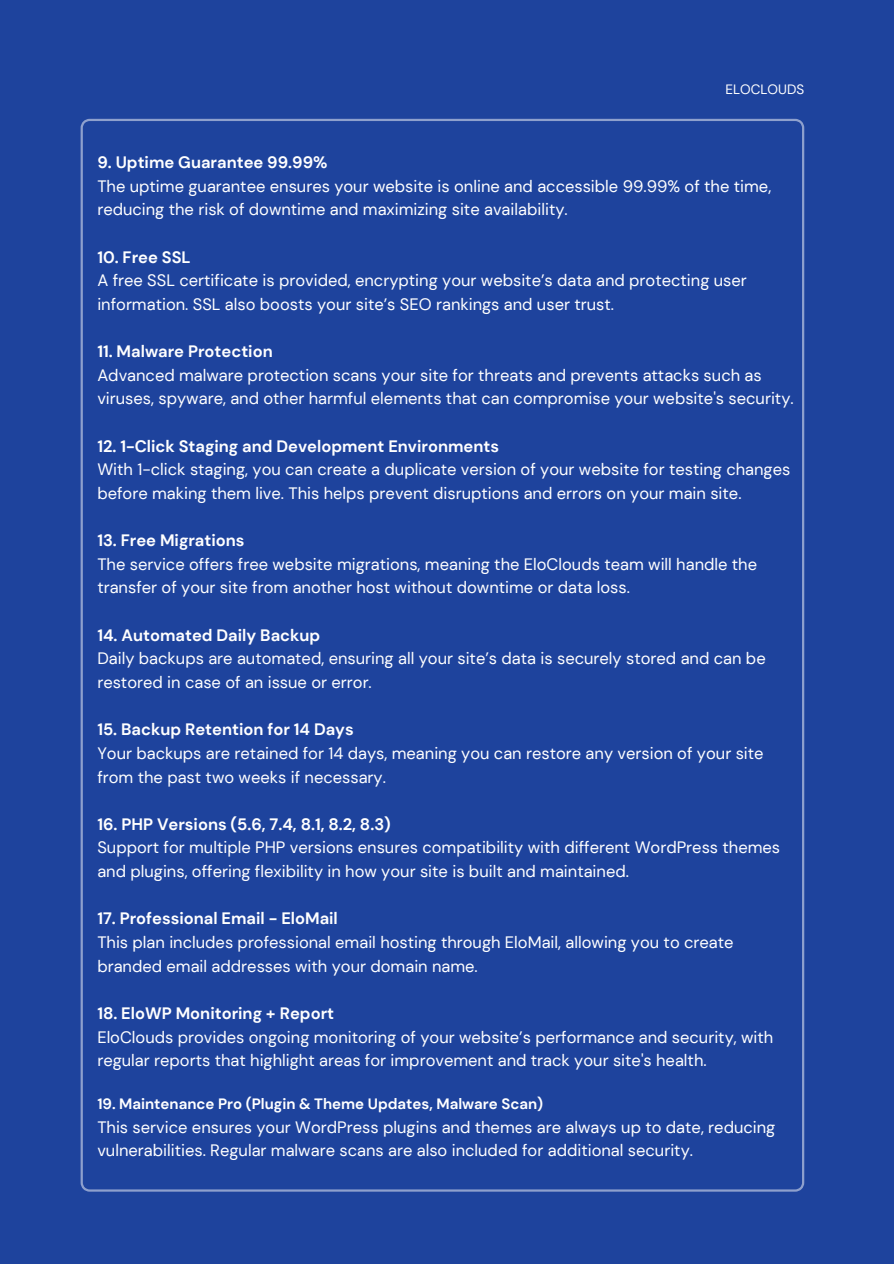
<style>
.page{position:relative;width:894px;height:1264px;background:#fff}
.page>*{position:absolute;margin:0;border:0;box-sizing:border-box;transform-origin:0 0}
.t1{font:16.5px/23.7px "DM Sans";color:#fff}
.t2{font:700 16.5px "DM Sans";color:#fff}
.t3{font:700 15px "DM Sans";color:#fff}
.t4{font:13.5px "DM Sans";color:#fff}
</style>
<div class="page">
<div style="left:0;top:0;width:893px;height:1263px;background:#1e439d"></div>
<div style="left:81px;top:119px;width:723px;height:1072px;background:#1e439d"></div>
<p class="t4" style="left:725px;top:81px;width:80px">ELOCLOUDS</p>
<p class="t2" style="left:97px;top:152px;width:231px">9. Uptime Guarantee 99.99%</p>
<p class="t1" style="left:97px;top:174px;width:675px">The uptime guarantee ensures your website is online and accessible 99.99% of the time, reducing the risk of downtime and maximizing site availability.</p>
<p class="t2" style="left:97px;top:246px;width:95px">10. Free SSL</p>
<p class="t1" style="left:97px;top:268px;width:651px">A free SSL certificate is provided, encrypting your website’s data and protecting user information. SSL also boosts your site’s SEO rankings and user trust.</p>
<p class="t2" style="left:97px;top:341px;width:177px">11. Malware Protection</p>
<p class="t1" style="left:97px;top:363px;width:697px">Advanced malware protection scans your site for threats and prevents attacks such as viruses, spyware, and other harmful elements that can compromise your website's security.</p>
<p class="t2" style="left:97px;top:435px;width:403px">12. 1-Click Staging and Development Environments</p>
<p class="t1" style="left:97px;top:457px;width:694px">With 1-click staging, you can create a duplicate version of your website for testing changes before making them live. This helps prevent disruptions and errors on your main site.</p>
<p class="t2" style="left:97px;top:530px;width:149px">13. Free Migrations</p>
<p class="t1" style="left:97px;top:552px;width:661px">The service offers free website migrations, meaning the EloClouds team will handle the transfer of your site from another host without downtime or data loss.</p>
<p class="t2" style="left:97px;top:624px;width:224px">14. Automated Daily Backup</p>
<p class="t1" style="left:97px;top:646px;width:669px">Daily backups are automated, ensuring all your site’s data is securely stored and can be restored in case of an issue or error.</p>
<p class="t2" style="left:97px;top:719px;width:258px">15. Backup Retention for 14 Days</p>
<p class="t1" style="left:97px;top:741px;width:667px">Your backups are retained for 14 days, meaning you can restore any version of your site from the past two weeks if necessary.</p>
<p class="t2" style="left:97px;top:813px;width:295px">16. PHP Versions (5.6, 7.4, 8.1, 8.2, 8.3)</p>
<p class="t1" style="left:97px;top:835px;width:684px">Support for multiple PHP versions ensures compatibility with different WordPress themes and plugins, offering flexibility in how your site is built and maintained.</p>
<p class="t2" style="left:97px;top:908px;width:242px">17. Professional Email - EloMail</p>
<p class="t1" style="left:97px;top:930px;width:637px">This plan includes professional email hosting through EloMail, allowing you to create branded email addresses with your domain name.</p>
<p class="t2" style="left:97px;top:1002px;width:238px">18. EloWP Monitoring + Report</p>
<p class="t1" style="left:97px;top:1024px;width:677px">EloClouds provides ongoing monitoring of your website’s performance and security, with regular reports that highlight areas for improvement and track your site's health.</p>
<p class="t3" style="left:97px;top:1094px;width:447px">19. Maintenance Pro (Plugin &amp; Theme Updates, Malware Scan)</p>
<p class="t1" style="left:97px;top:1114px;width:679px">This service ensures your WordPress plugins and themes are always up to date, reducing vulnerabilities. Regular malware scans are also included for additional security.</p>
</div>
